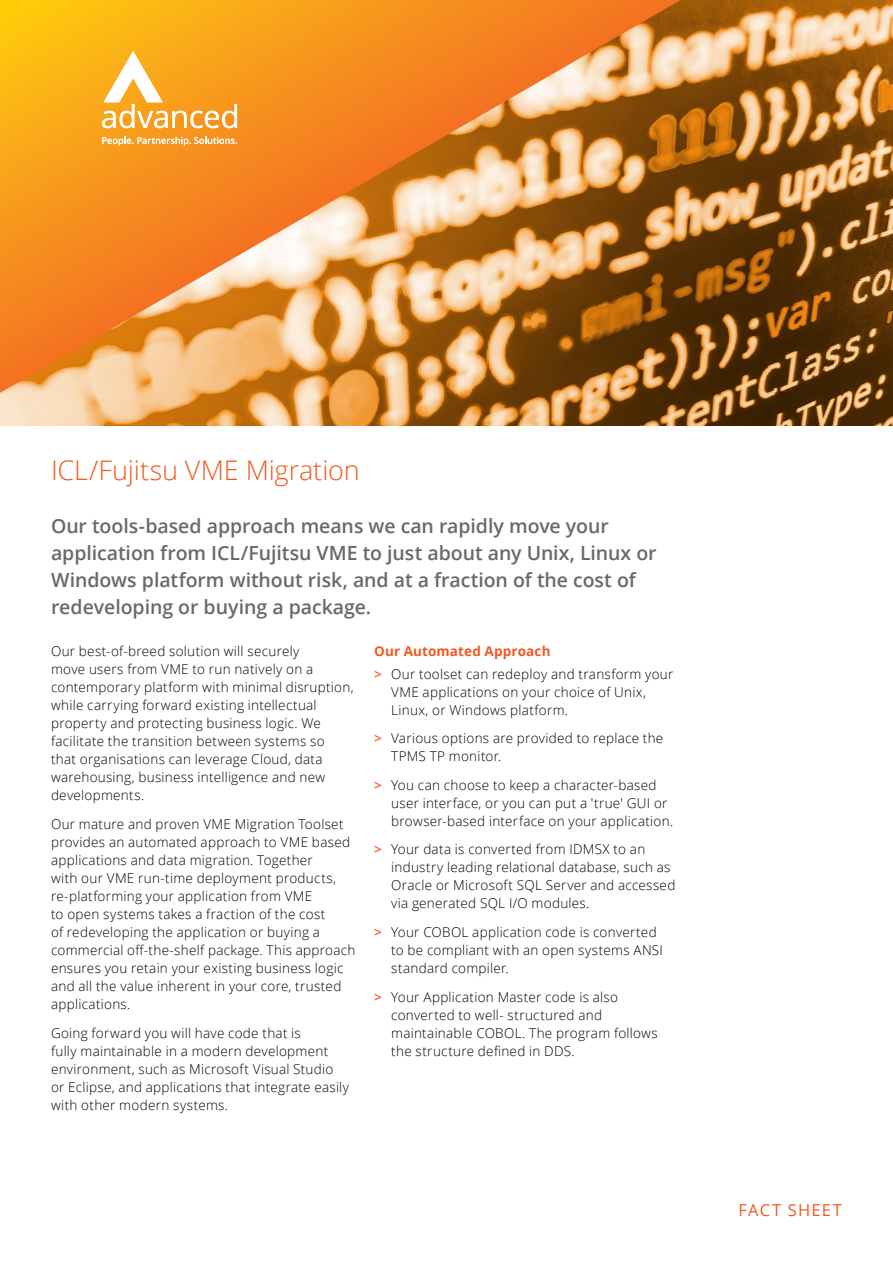
<style>
.page{position:relative;width:893px;height:1263px;background:#fff}
.page>*{position:absolute;margin:0;border:0;box-sizing:border-box;transform-origin:0 0}
.Headline{font:300 27px "Open Sans";letter-spacing:-.005em;color:#f15921}
.Introduction{font:600 19.5px/27px "Open Sans";letter-spacing:-.005em;color:#69696a}
.Document_Type{font:16.5px "Open Sans";letter-spacing:.07em;color:#f15921}
.Body_Copy{font:300 13.5px/18px "Open Sans";letter-spacing:.02em;color:#000}
.Subheading{font:700 13.5px "Open Sans";letter-spacing:.01em;color:#f15921}
.s1{font-weight:600;color:#f15921}
</style>
<div class="page">
<img style="left:0;top:0;width:893px;height:425px">
<svg style="left:0;top:0;width:703px;height:400px;background:#da8f3a"></svg>
<svg style="left:102px;top:137px;width:135px;height:9px"></svg>
<svg style="left:102px;top:51px;width:135px;height:77px"></svg>
<p class="Headline" style="left:51px;top:452px;width:310px">ICL/Fujitsu VME Migration</p>
<p class="Introduction" style="left:51px;top:512px;width:607px">Our tools-based approach means we can rapidly move your application from ICL/Fujitsu VME to just about any Unix, Linux or Windows platform without risk, and at a fraction of the cost of redeveloping or buying a package.</p>
<p class="Body_Copy" style="left:51px;top:642px;width:304px">Our best-of-breed solution will securely<br>move users from VME to run natively on a contemporary platform with minimal disruption, while carrying forward existing intellectual property and protecting business logic. We facilitate the transition between systems so<br>that organisations can leverage Cloud, data warehousing, business intelligence and new developments.</p>
<p class="Body_Copy" style="left:51px;top:815px;width:306px">Our mature and proven VME Migration Toolset provides an automated approach to VME based applications and data migration. Together<br>with our VME run-time deployment products, re-platforming your application from VME<br>to open systems takes a fraction of the cost<br>of redeveloping the application or buying a commercial off-the-shelf package. This approach ensures you retain your existing business logic and all the value inherent in your core, trusted applications.</p>
<p class="Body_Copy" style="left:51px;top:1023px;width:300px">Going forward you will have code that is<br>fully maintainable in a modern development environment, such as Microsoft Visual Studio or Eclipse, and applications that integrate easily with other modern systems.</p>
<p class="Subheading" style="left:374px;top:642px;width:178px">Our Automated Approach</p>
<p class="Body_Copy" style="left:391px;top:664px;width:284px;text-indent:-17px"><span class="s1">&gt;</span> Our toolset can redeploy and transform your<br>VME applications on your choice of Unix,<br>Linux, or Windows platform.</p>
<p class="Body_Copy" style="left:391px;top:729px;width:274px;text-indent:-17px"><span class="s1">&gt;</span> Various options are provided to replace the<br>TPMS TP monitor.</p>
<p class="Body_Copy" style="left:391px;top:775px;width:284px;text-indent:-17px"><span class="s1">&gt;</span> You can choose to keep a character-based user interface, or you can put a 'true' GUI or browser-based interface on your application.</p>
<p class="Body_Copy" style="left:391px;top:840px;width:286px;text-indent:-17px"><span class="s1">&gt;</span> Your data is converted from IDMSX to an industry leading relational database, such as Oracle or Microsoft SQL Server and accessed via generated SQL I/O modules.</p>
<p class="Body_Copy" style="left:391px;top:923px;width:273px;text-indent:-17px"><span class="s1">&gt;</span> Your COBOL application code is converted to be compliant with an open systems ANSI standard compiler.</p>
<p class="Body_Copy" style="left:391px;top:987px;width:268px;text-indent:-17px"><span class="s1">&gt;</span> Your Application Master code is also converted to well- structured and maintainable COBOL. The program follows the structure defined in DDS.</p>
<p class="Document_Type" style="left:739px;top:1199px;width:105px">FACT SHEET</p>
</div>
